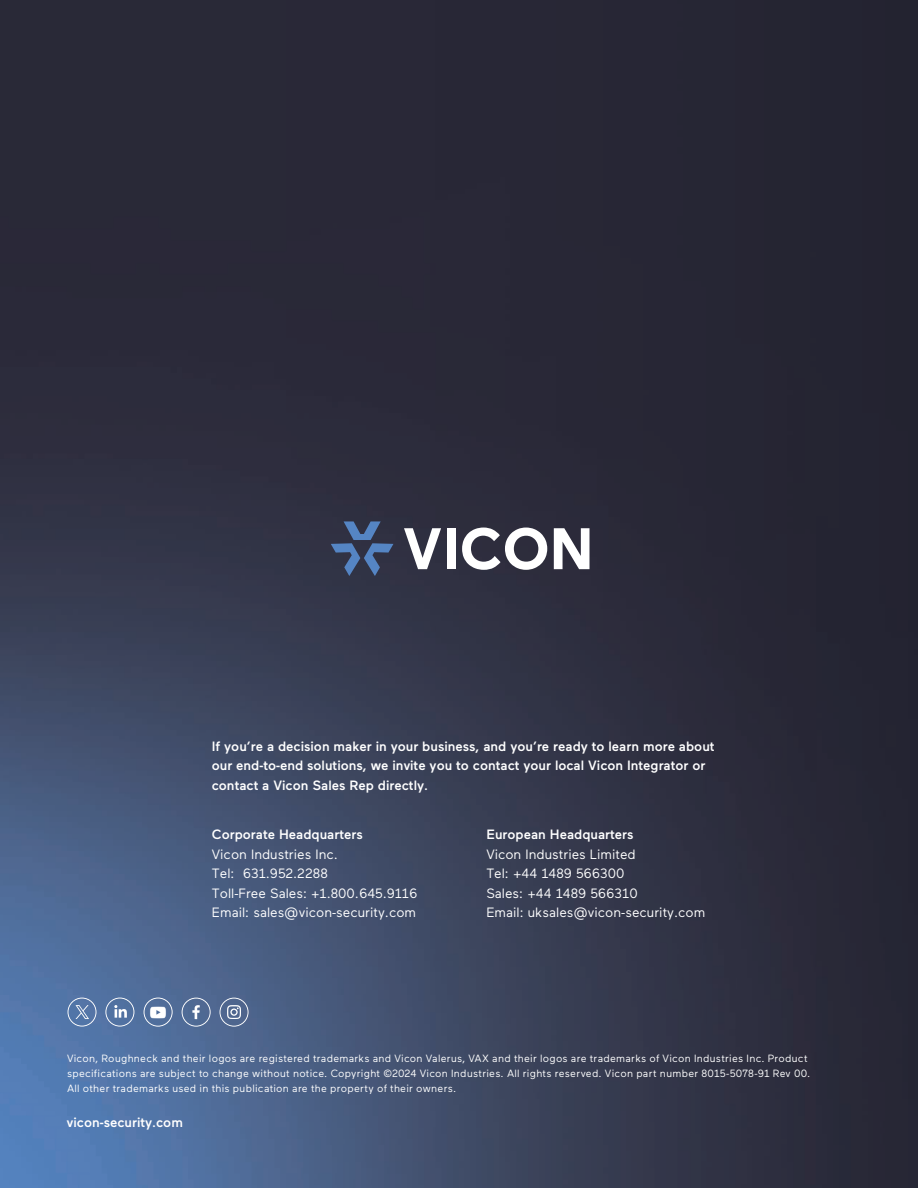
<style>
.page{position:relative;width:918px;height:1188px;background:#fff}
.page>*{position:absolute;margin:0;border:0;box-sizing:border-box;transform-origin:0 0}
.t1{font:500 13.5px/19.5px "Maax";color:#fff}
.t2{font:13.5px/19.5px "Maax";color:#fff}
.Marginal_note___caption_6_5_pt{font:10.5px/15px "Maax";letter-spacing:.025em;color:#fff}
</style>
<div class="page">
<img style="left:0;top:0;width:918px;height:1188px">
<svg style="left:331px;top:521px;width:62px;height:55px;background:#3c4c6d"></svg>
<svg style="left:404px;top:528px;width:37px;height:41px"></svg>
<div style="left:447px;top:528px;width:9px;height:41px;background:#fff"></div>
<svg style="left:462px;top:528px;width:85px;height:42px"></svg>
<svg style="left:554px;top:528px;width:36px;height:41px"></svg>
<svg style="left:182px;top:998px;width:29px;height:29px"></svg>
<svg style="left:220px;top:998px;width:29px;height:29px"></svg>
<svg style="left:105px;top:998px;width:29px;height:29px"></svg>
<svg style="left:144px;top:998px;width:29px;height:29px"></svg>
<img style="left:143px;top:1005px;width:30px;height:15px">
<svg style="left:68px;top:998px;width:28px;height:29px"></svg>
<p class="t1" style="left:212px;top:736px;width:504px">If you’re a decision maker in your business, and you’re ready to learn more about our end-to-end solutions, we invite you to contact your local Vicon Integrator or contact a Vicon Sales Rep directly.</p>
<p class="t1" style="left:212px;top:824px;width:152px">Corporate Headquarters</p>
<p class="t2" style="left:212px;top:844px;width:128px">Vicon Industries Inc.</p>
<p class="t2" style="left:212px;top:863px;width:117px">Tel: 631.952.2288</p>
<p class="t2" style="left:212px;top:883px;width:207px">Toll-Free Sales: +1.800.645.9116<br>Email: sales@vicon-security.com</p>
<p class="t1" style="left:486px;top:824px;width:149px">European Headquarters</p>
<p class="t2" style="left:486px;top:844px;width:151px">Vicon Industries Limited</p>
<p class="t2" style="left:486px;top:863px;width:140px">Tel: +44 1489 566300</p>
<p class="t2" style="left:486px;top:883px;width:153px">Sales: +44 1489 566310</p>
<p class="t2" style="left:486px;top:902px;width:220px">Email: uksales@vicon-security.com</p>
<p class="Marginal_note___caption_6_5_pt" style="left:67px;top:1050px;width:745px">Vicon, Roughneck and their logos are registered trademarks and Vicon Valerus, VAX and their logos are trademarks of Vicon Industries Inc. Product specifications are subject to change without notice. Copyright ©2024 Vicon Industries. All rights reserved. Vicon part number 8015-5078-91 Rev 00.<br>All other trademarks used in this publication are the property of their owners.</p>
<p class="t1" style="left:67px;top:1112px;width:118px">vicon-security.com</p>
</div>
